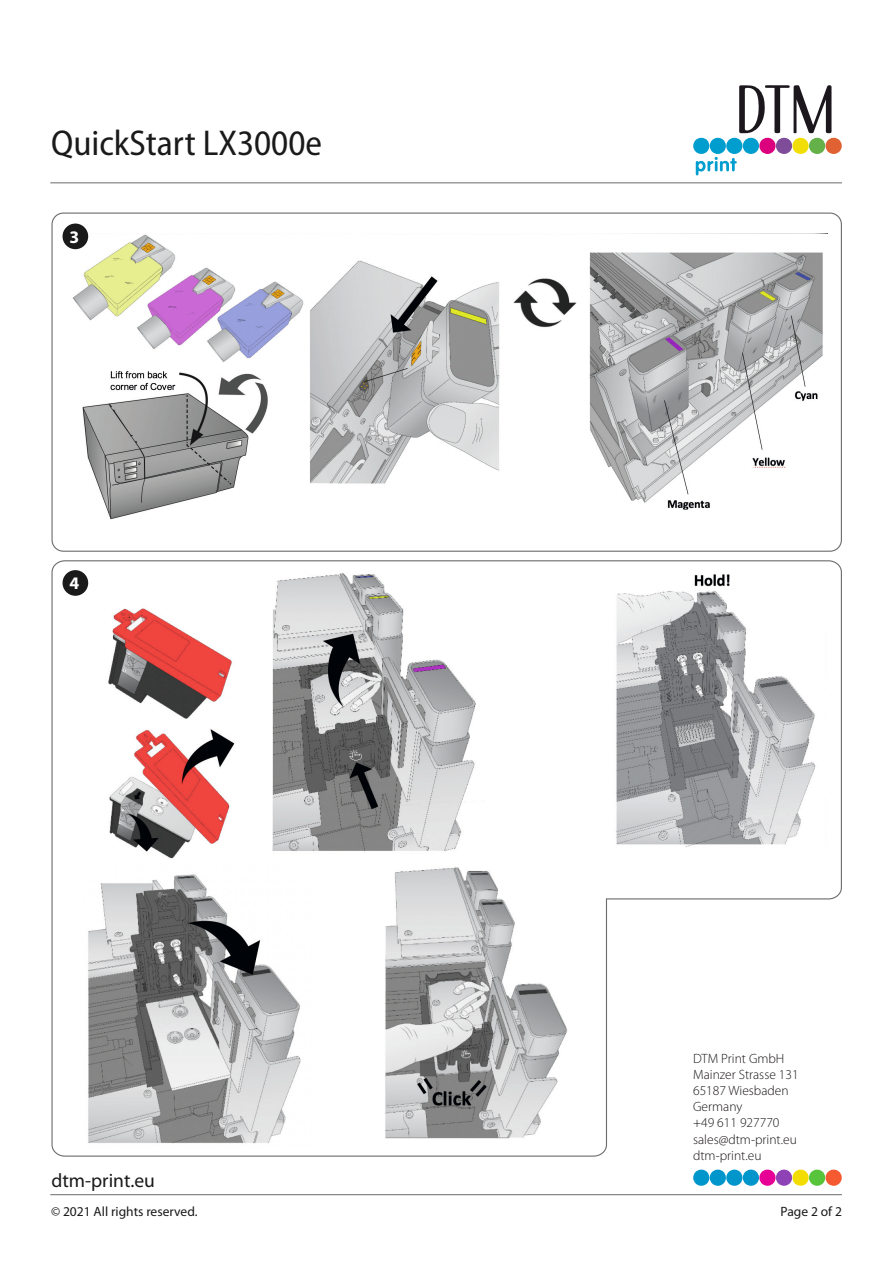
<style>
.page{position:relative;width:893px;height:1263px;background:#fff}
.page>*{position:absolute;margin:0;border:0;box-sizing:border-box;transform-origin:0 0}
.t1{font:semi-condensed 36px "Myriad Pro";color:#191a19}
.t2{font:19.5px "Myriad Pro";color:#191a19}
.t3{font:700 17.7px "Myriad Pro";color:#fff}
.t4{font:300 13.5px/16.2px "Myriad Pro";color:#1a1516}
.t5{font:13.5px "Myriad Pro";color:#191a19}
</style>
<div class="page">
<img style="left:71px;top:234px;width:752px;height:286px">
<div style="left:63px;top:224px;width:25px;height:25px;background:#191a19;border-radius:50%"></div>
<svg style="left:693px;top:85px;width:149px;height:90px"></svg>
<svg style="left:693px;top:1169px;width:149px;height:17px"></svg>
<hr style="left:50px;top:182px;width:792px;height:1px;background:#6c6c6b">
<hr style="left:50px;top:1194px;width:792px;height:1px;background:#6c6c6b">
<svg style="left:51px;top:560px;width:791px;height:597px"></svg>
<div style="left:63px;top:570px;width:25px;height:26px;background:#191a19;border-radius:50%"></div>
<img style="left:597px;top:566px;width:229px;height:294px">
<img style="left:82px;top:865px;width:229px;height:282px">
<img style="left:380px;top:865px;width:221px;height:282px">
<h1 class="t1" style="left:51px;top:120px;width:273px">QuickStart LX3000e</h1>
<h3 class="t3" style="left:70px;top:227px;width:11px">3</h3>
<h3 class="t3" style="left:70px;top:573px;width:11px">4</h3>
<p class="t4" style="left:693px;top:1050px;width:107px">DTM Print GmbH<br>Mainzer Strasse 131<br>65187 Wiesbaden<br>Germany<br>+49 611 927770 sales@dtm-print.eu dtm-print.eu</p>
<h2 class="t2" style="left:51px;top:1168px;width:105px">dtm-print.eu</h2>
<p class="t5" style="left:51px;top:1203px;width:148px">© 2021 All rights reserved.</p>
<p class="t5" style="left:780px;top:1203px;width:63px">Page 2 of 2</p>
</div>
